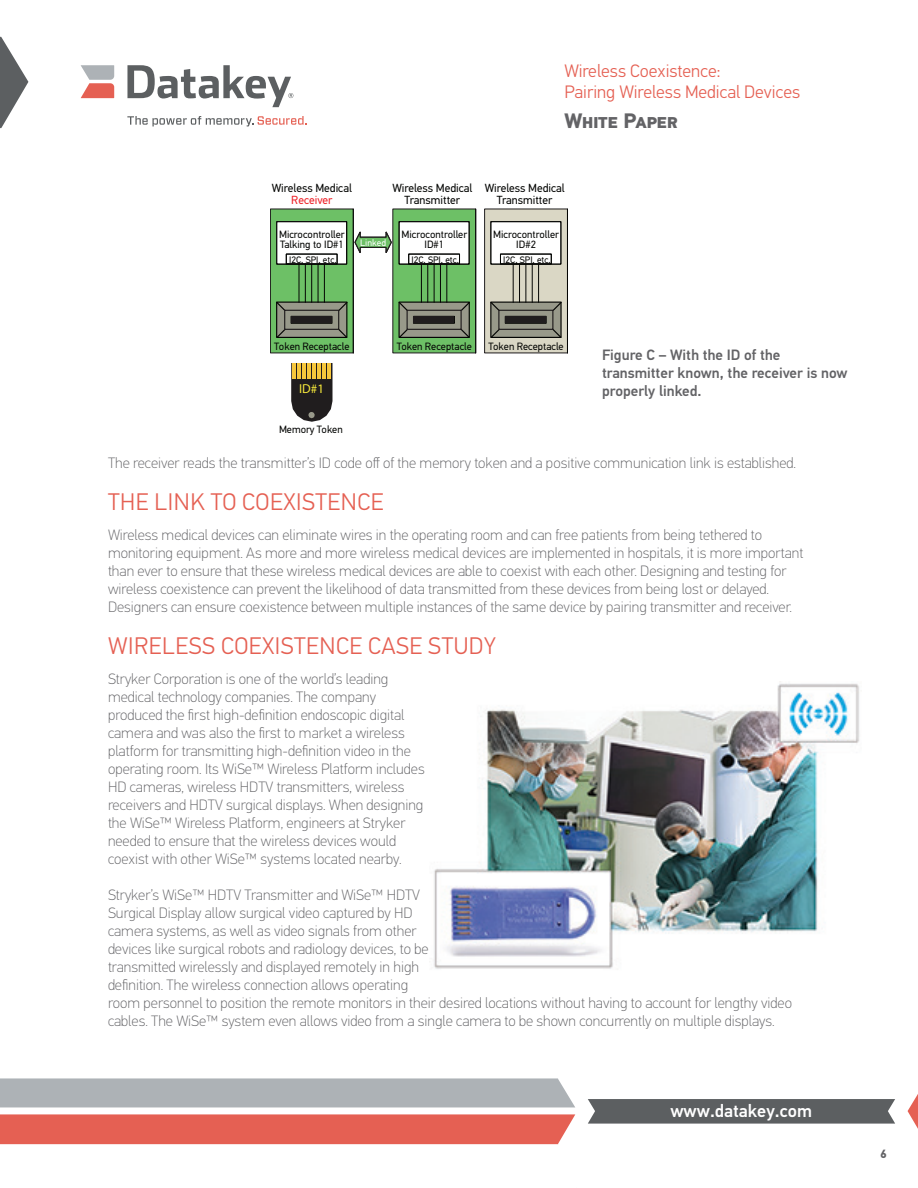
<style>
.page{position:relative;width:918px;height:1188px;background:#fff}
.page>*{position:absolute;margin:0;border:0;box-sizing:border-box;transform-origin:0 0}
.t1{font:300 24px "PF Din Text Pro";letter-spacing:.02em;color:#e56053}
.t2{font:700 21px "PF Din Text Pro";color:#636366}
.t3{font:300 18px/21px "PF Din Text Pro";color:#e56053}
.t4{font:500 18px "PF Din Text Pro";color:#fff}
.t5{font:100 15px/18px "PF Din Text Pro";color:#636366}
.t6{font:500 15px/18px "PF Din Text Pro";color:#636366}
.t7{font:12.9px "Myriad Pro";color:#f8ea3b}
.t8{font:700 12px "PF Din Text Pro";color:#636366}
.t9{font:11.7px/11.7px "PF Din Text Pro";color:#040503;text-align:center}
.t10{font:11.7px "PF Din Text Pro";color:#ed1f26}
.t11{font:10.65px/10.8px "PF Din Text Pro";color:#040503;text-align:center}
.t12{font:9.45px "PF Din Text Pro";color:#040503}
.t13{font:9.45px "PF Din Text Pro";color:#fff}
</style>
<div class="page">
<svg style="left:908px;top:1094px;width:10px;height:35px"></svg>
<div style="left:588px;top:1099px;width:307px;height:25px;background:#5c5f61"></div>
<div style="left:0;top:1114px;width:575px;height:30px;background:#e56053"></div>
<div style="left:0;top:1078px;width:575px;height:29px;background:#adb2b6"></div>
<svg style="left:127px;top:116px;width:180px;height:10px"></svg>
<svg style="left:127px;top:65px;width:166px;height:42px"></svg>
<svg style="left:81px;top:65px;width:33px;height:33px"></svg>
<svg style="left:0;top:37px;width:28px;height:91px"></svg>
<img style="left:434px;top:681px;width:426px;height:288px">
<svg style="left:291px;top:363px;width:41px;height:59px"></svg>
<div style="left:392px;top:209px;width:84px;height:144px;background:#6dc066"></div>
<hr style="left:475px;top:209px;width:1px;height:144px;background:#040503">
<div style="left:399px;top:221px;width:71px;height:44px;background:#fff;border:1px solid #040503"></div>
<svg style="left:398px;top:301px;width:72px;height:37px"></svg>
<div style="left:407px;top:310px;width:55px;height:20px;background:#98998a;border:1px solid #201d1e"></div>
<div style="left:413px;top:316px;width:42px;height:8px;border:1px solid #040503"></div>
<div style="left:413px;top:316px;width:41px;height:7px;background:#201d1e"></div>
<hr style="left:434px;top:264px;width:1px;height:38px;background:#040503">
<hr style="left:440px;top:264px;width:1px;height:38px;background:#040503">
<hr style="left:447px;top:264px;width:1px;height:38px;background:#040503">
<hr style="left:428px;top:264px;width:1px;height:38px;background:#040503">
<hr style="left:421px;top:264px;width:1px;height:38px;background:#040503">
<div style="left:408px;top:254px;width:52px;height:10px;border:1px solid #040503"></div>
<div style="left:409px;top:254px;width:51px;height:10px;border:1px solid #040503"></div>
<div style="left:270px;top:209px;width:83px;height:144px;background:#6dc066"></div>
<div style="left:270px;top:209px;width:84px;height:144px;border:1px solid #201d1e"></div>
<hr style="left:353px;top:209px;width:1px;height:144px;background:#040503">
<div style="left:276px;top:221px;width:71px;height:44px;background:#fff;border:1px solid #040503"></div>
<svg style="left:276px;top:301px;width:72px;height:37px"></svg>
<div style="left:284px;top:310px;width:55px;height:20px;background:#98998a;border:1px solid #201d1e"></div>
<div style="left:291px;top:316px;width:41px;height:8px;border:1px solid #040503"></div>
<div style="left:291px;top:316px;width:41px;height:7px;background:#201d1e"></div>
<hr style="left:311px;top:264px;width:1px;height:38px;background:#040503">
<hr style="left:318px;top:264px;width:1px;height:38px;background:#040503">
<hr style="left:324px;top:264px;width:1px;height:38px;background:#040503">
<hr style="left:305px;top:264px;width:1px;height:38px;background:#040503">
<hr style="left:299px;top:264px;width:1px;height:38px;background:#040503">
<div style="left:286px;top:254px;width:52px;height:10px;border:1px solid #040503"></div>
<div style="left:286px;top:254px;width:51px;height:10px;border:1px solid #040503"></div>
<div style="left:485px;top:209px;width:82px;height:144px;background:#dad7c5"></div>
<div style="left:484px;top:209px;width:84px;height:144px;border:1px solid #201d1e"></div>
<hr style="left:567px;top:209px;width:1px;height:144px;background:#040503">
<div style="left:490px;top:221px;width:71px;height:44px;background:#fff;border:1px solid #040503"></div>
<svg style="left:490px;top:301px;width:72px;height:37px"></svg>
<div style="left:498px;top:310px;width:55px;height:20px;background:#98998a;border:1px solid #201d1e"></div>
<div style="left:505px;top:316px;width:42px;height:8px;border:1px solid #040503"></div>
<div style="left:505px;top:316px;width:41px;height:7px;background:#201d1e"></div>
<hr style="left:526px;top:264px;width:1px;height:38px;background:#040503">
<hr style="left:532px;top:264px;width:1px;height:38px;background:#040503">
<hr style="left:538px;top:264px;width:1px;height:38px;background:#040503">
<hr style="left:519px;top:264px;width:1px;height:38px;background:#040503">
<hr style="left:513px;top:264px;width:1px;height:38px;background:#040503">
<div style="left:500px;top:254px;width:52px;height:10px;border:1px solid #040503"></div>
<div style="left:500px;top:254px;width:51px;height:10px;border:1px solid #040503"></div>
<svg style="left:354px;top:227px;width:39px;height:30px"></svg>
<p class="t3" style="left:564px;top:61px;width:237px">Wireless Coexistence:<br>Pairing Wireless Medical Devices</p>
<h2 class="t2" style="left:564px;top:108px;width:115px">WHITE PAPER</h2>
<p class="t9" style="left:272px;top:182px;width:82px">Wireless Medical</p>
<p class="t10" style="left:291px;top:193px;width:43px">Receiver</p>
<p class="t9" style="left:392px;top:182px;width:82px">Wireless Medical<br>Transmitter</p>
<p class="t9" style="left:485px;top:182px;width:82px">Wireless Medical<br>Transmitter</p>
<p class="t11" style="left:279px;top:229px;width:67px;text-align:left">Microcontroller<br>Talking to ID#1</p>
<p class="t12" style="left:289px;top:254px;width:49px">I2C, SPI, etc.</p>
<p class="t13" style="left:360px;top:237px;width:27px">Linked</p>
<p class="t11" style="left:402px;top:229px;width:67px">Microcontroller<br>ID#1</p>
<p class="t12" style="left:412px;top:254px;width:49px">I2C, SPI, etc.</p>
<p class="t11" style="left:493px;top:229px;width:67px">Microcontroller<br>ID#2</p>
<p class="t12" style="left:503px;top:254px;width:49px">I2C, SPI, etc.</p>
<p class="t11" style="left:274px;top:341px;width:77px">Token Receptacle</p>
<p class="t7" style="left:299px;top:381px;width:26px">ID#1</p>
<p class="t11" style="left:279px;top:424px;width:65px">Memory Token</p>
<p class="t11" style="left:397px;top:341px;width:77px">Token Receptacle</p>
<p class="t11" style="left:488px;top:341px;width:77px">Token Receptacle</p>
<p class="t6" style="left:602px;top:346px;width:247px">Figure C – With the ID of the transmitter known, the receiver is now properly linked.</p>
<p class="t5" style="left:108px;top:454px;width:690px">The receiver reads the transmitter’s ID code off of the memory token and a positive communication link is established.</p>
<h1 class="t1" style="left:108px;top:488px;width:277px">THE LINK TO COEXISTENCE</h1>
<p class="t5" style="left:108px;top:526px;width:697px">Wireless medical devices can eliminate wires in the operating room and can free patients from being tethered to monitoring equipment. As more and more wireless medical devices are implemented in hospitals, it is more important than ever to ensure that these wireless medical devices are able to coexist with each other. Designing and testing for wireless coexistence can prevent the likelihood of data transmitted from these devices from being lost or delayed.<br>Designers can ensure coexistence between multiple instances of the same device by pairing transmitter and receiver.</p>
<h1 class="t1" style="left:108px;top:632px;width:389px">WIRELESS COEXISTENCE CASE STUDY</h1>
<p class="t5" style="left:108px;top:670px;width:318px">Stryker Corporation is one of the world’s leading medical technology companies. The company produced the first high-definition endoscopic digital camera and was also the first to market a wireless platform for transmitting high-definition video in the operating room. Its WiSe™ Wireless Platform includes HD cameras, wireless HDTV transmitters, wireless receivers and HDTV surgical displays. When designing the WiSe™ Wireless Platform, engineers at Stryker needed to ensure that the wireless devices would coexist with other WiSe™ systems located nearby.</p>
<p class="t5" style="left:108px;top:886px;width:686px">Stryker’s WiSe™ HDTV Transmitter and WiSe™ HDTV<br>Surgical Display allow surgical video captured by HD<br>camera systems, as well as video signals from other<br>devices like surgical robots and radiology devices, to be<br>transmitted wirelessly and displayed remotely in high<br>definition. The wireless connection allows operating<br>room personnel to position the remote monitors in their desired locations without having to account for lengthy video cables. The WiSe™ system even allows video from a single camera to be shown concurrently on multiple displays.</p>
<p class="t4" style="left:670px;top:1100px;width:143px">www.datakey.com</p>
<p class="t8" style="left:880px;top:1147px;width:8px">6</p>
</div>
